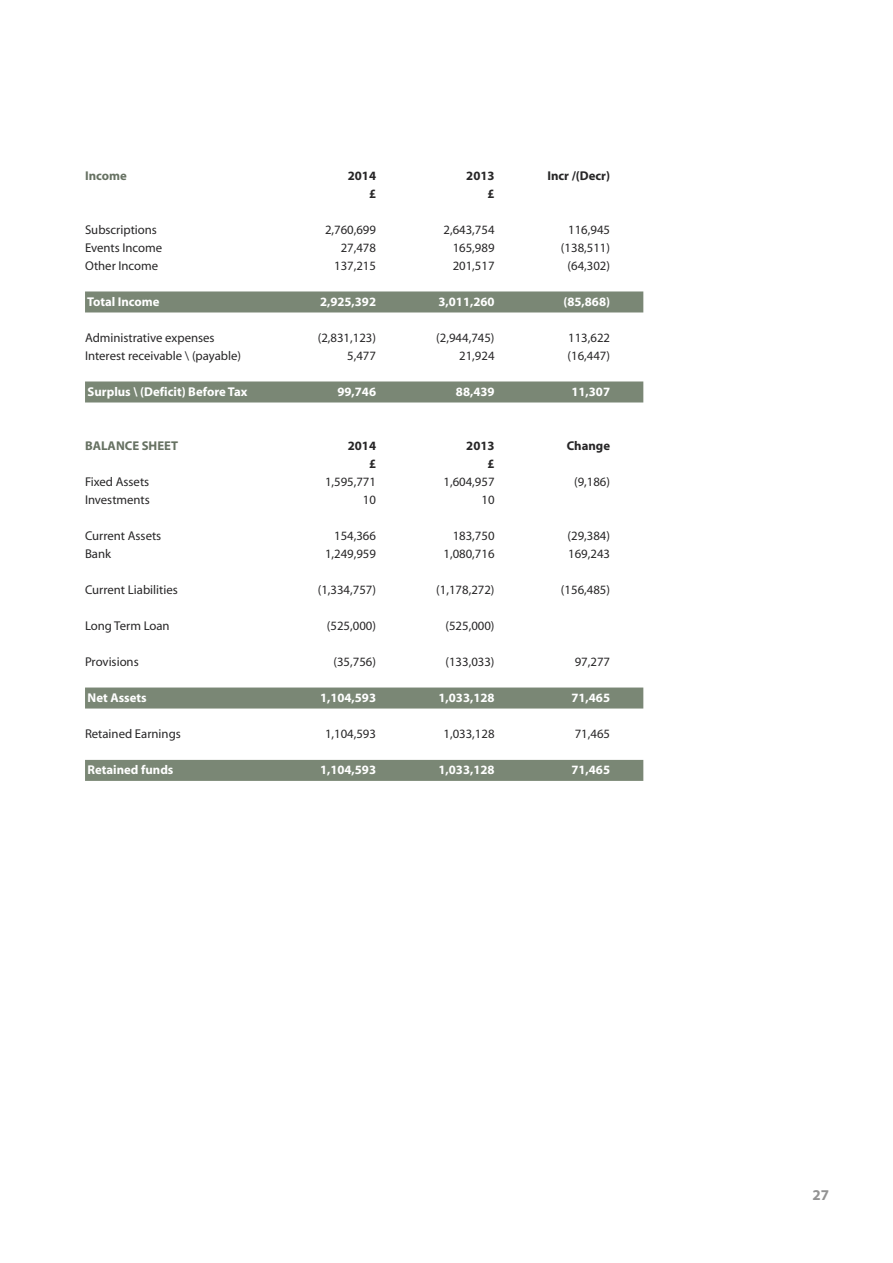
<style>
.page{position:relative;width:893px;height:1263px;background:#fff}
.page>*{position:absolute;margin:0;border:0;box-sizing:border-box;transform-origin:0 0}
.t1{font:700 15px "Myriad";color:#939393}
.t2{font:12.75px "Myriad";color:#272627}
.t3{font:700 12.75px "Myriad";color:#fff}
.t4{font:700 12.75px "Myriad";color:#272627}
.t5{font:700 12.75px "Myriad";color:#667162}
</style>
<div class="page">
<div style="left:85px;top:291px;width:558px;height:21px;background:#7a8775"></div>
<div style="left:85px;top:381px;width:558px;height:21px;background:#7a8775"></div>
<div style="left:85px;top:687px;width:558px;height:21px;background:#7a8775"></div>
<div style="left:85px;top:760px;width:558px;height:21px;background:#7a8775"></div>
<p class="t5" style="left:85px;top:171px;width:43px">Income</p>
<p class="t4" style="left:348px;top:171px;width:30px">2014</p>
<p class="t4" style="left:466px;top:171px;width:30px">2013</p>
<p class="t4" style="left:547px;top:171px;width:64px">Incr /(Decr)</p>
<p class="t4" style="left:369px;top:189px;width:9px">£</p>
<p class="t4" style="left:487px;top:189px;width:9px">£</p>
<p class="t2" style="left:85px;top:225px;width:73px">Subscriptions</p>
<p class="t2" style="left:325px;top:225px;width:53px">2,760,699</p>
<p class="t2" style="left:443px;top:225px;width:53px">2,643,754</p>
<p class="t2" style="left:568px;top:225px;width:43px">116,945</p>
<p class="t2" style="left:85px;top:243px;width:79px">Events Income</p>
<p class="t2" style="left:341px;top:243px;width:37px">27,478</p>
<p class="t2" style="left:453px;top:243px;width:43px">165,989</p>
<p class="t2" style="left:561px;top:243px;width:51px">(138,511)</p>
<p class="t2" style="left:85px;top:261px;width:75px">Other Income</p>
<p class="t2" style="left:334px;top:261px;width:43px">137,215</p>
<p class="t2" style="left:453px;top:261px;width:43px">201,517</p>
<p class="t2" style="left:567px;top:261px;width:44px">(64,302)</p>
<p class="t3" style="left:87px;top:297px;width:74px">Total Income</p>
<p class="t3" style="left:320px;top:297px;width:58px">2,925,392</p>
<p class="t3" style="left:438px;top:297px;width:58px">3,011,260</p>
<p class="t3" style="left:563px;top:297px;width:48px">(85,868)</p>
<p class="t2" style="left:85px;top:333px;width:131px">Administrative expenses</p>
<p class="t2" style="left:318px;top:333px;width:60px">(2,831,123)</p>
<p class="t2" style="left:436px;top:333px;width:60px">(2,944,745)</p>
<p class="t2" style="left:568px;top:333px;width:43px">113,622</p>
<p class="t2" style="left:85px;top:351px;width:158px">Interest receivable \ (payable)</p>
<p class="t2" style="left:347px;top:351px;width:30px">5,477</p>
<p class="t2" style="left:459px;top:351px;width:37px">21,924</p>
<p class="t2" style="left:567px;top:351px;width:44px">(16,447)</p>
<p class="t3" style="left:88px;top:387px;width:161px">Surplus \ (Deficit) Before Tax</p>
<p class="t3" style="left:337px;top:387px;width:40px">99,746</p>
<p class="t3" style="left:456px;top:387px;width:40px">88,439</p>
<p class="t3" style="left:571px;top:387px;width:40px">11,307</p>
<p class="t5" style="left:85px;top:441px;width:94px">BALANCE SHEET</p>
<p class="t4" style="left:348px;top:441px;width:30px">2014</p>
<p class="t4" style="left:466px;top:441px;width:30px">2013</p>
<p class="t4" style="left:567px;top:441px;width:45px">Change</p>
<p class="t4" style="left:369px;top:459px;width:9px">£</p>
<p class="t4" style="left:487px;top:459px;width:9px">£</p>
<p class="t2" style="left:85px;top:477px;width:66px">Fixed Assets</p>
<p class="t2" style="left:325px;top:477px;width:53px">1,595,771</p>
<p class="t2" style="left:443px;top:477px;width:53px">1,604,957</p>
<p class="t2" style="left:574px;top:477px;width:38px">(9,186)</p>
<p class="t2" style="left:85px;top:495px;width:66px">Investments</p>
<p class="t2" style="left:363px;top:495px;width:15px">10</p>
<p class="t2" style="left:481px;top:495px;width:15px">10</p>
<p class="t2" style="left:85px;top:531px;width:78px">Current Assets</p>
<p class="t2" style="left:334px;top:531px;width:43px">154,366</p>
<p class="t2" style="left:453px;top:531px;width:43px">183,750</p>
<p class="t2" style="left:567px;top:531px;width:44px">(29,384)</p>
<p class="t2" style="left:85px;top:549px;width:28px">Bank</p>
<p class="t2" style="left:325px;top:549px;width:53px">1,249,959</p>
<p class="t2" style="left:443px;top:549px;width:53px">1,080,716</p>
<p class="t2" style="left:568px;top:549px;width:43px">169,243</p>
<p class="t2" style="left:85px;top:585px;width:94px">Current Liabilities</p>
<p class="t2" style="left:318px;top:585px;width:60px">(1,334,757)</p>
<p class="t2" style="left:436px;top:585px;width:60px">(1,178,272)</p>
<p class="t2" style="left:561px;top:585px;width:51px">(156,485)</p>
<p class="t2" style="left:85px;top:621px;width:86px">Long Term Loan</p>
<p class="t2" style="left:327px;top:621px;width:51px">(525,000)</p>
<p class="t2" style="left:445px;top:621px;width:51px">(525,000)</p>
<p class="t2" style="left:85px;top:657px;width:55px">Provisions</p>
<p class="t2" style="left:333px;top:657px;width:44px">(35,756)</p>
<p class="t2" style="left:445px;top:657px;width:51px">(133,033)</p>
<p class="t2" style="left:575px;top:657px;width:37px">97,277</p>
<p class="t3" style="left:88px;top:693px;width:61px">Net Assets</p>
<p class="t3" style="left:320px;top:693px;width:58px">1,104,593</p>
<p class="t3" style="left:438px;top:693px;width:58px">1,033,128</p>
<p class="t3" style="left:571px;top:693px;width:40px">71,465</p>
<p class="t2" style="left:85px;top:729px;width:97px">Retained Earnings</p>
<p class="t2" style="left:325px;top:729px;width:53px">1,104,593</p>
<p class="t2" style="left:443px;top:729px;width:53px">1,033,128</p>
<p class="t2" style="left:575px;top:729px;width:37px">71,465</p>
<p class="t3" style="left:88px;top:765px;width:87px">Retained funds</p>
<p class="t3" style="left:320px;top:765px;width:58px">1,104,593</p>
<p class="t3" style="left:438px;top:765px;width:58px">1,033,128</p>
<p class="t3" style="left:571px;top:765px;width:40px">71,465</p>
<p class="t1" style="left:813px;top:1189px;width:18px">27</p>
</div>
